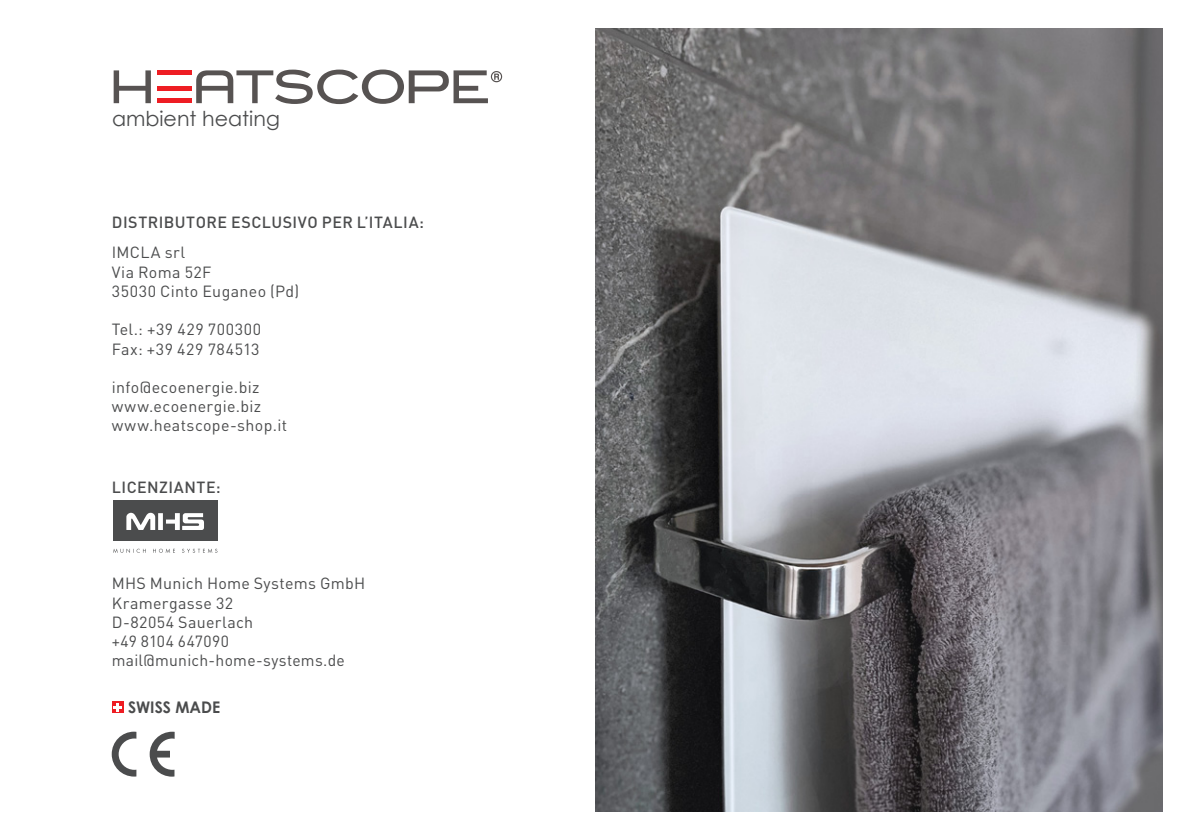
<style>
.page{position:relative;width:1191px;height:840px;background:#fff}
.page>*{position:absolute;margin:0;border:0;box-sizing:border-box;transform-origin:0 0}
.t1{font:20.6px "Century Gothic";color:#4b4c4d}
.Paragraph_Style2{font:16px/19.2px "DIN Pro";letter-spacing:.02em;color:#4b4c4d}
.Paragraph_Style2-2{font:500 16px "DIN Pro";letter-spacing:.03em;color:#4b4c4d}
.t2{font:700 16px "Century Gothic";color:#4b4c4d}
</style>
<div class="page">
<svg style="left:114px;top:69px;width:388px;height:35px"></svg>
<div style="left:158px;top:98px;width:34px;height:5px;background:#ee1d23"></div>
<div style="left:158px;top:86px;width:34px;height:5px;background:#ee1d23"></div>
<div style="left:158px;top:70px;width:34px;height:5px;background:#ee1d23"></div>
<div style="left:113px;top:500px;width:104px;height:40px;background:#4b4c4d"></div>
<svg style="left:113px;top:548px;width:104px;height:4px"></svg>
<svg style="left:126px;top:512px;width:78px;height:17px"></svg>
<svg style="left:150px;top:731px;width:25px;height:45px"></svg>
<svg style="left:112px;top:731px;width:24px;height:45px"></svg>
<svg style="left:595px;top:28px;width:567px;height:783px;background:#828286"></svg>
<div style="left:112px;top:700px;width:12px;height:12px;background:#ee1d23"></div>
<svg style="left:113px;top:703px;width:9px;height:8px"></svg>
<p class="t1" style="left:112px;top:104px;width:169px">ambient heating</p>
<p class="Paragraph_Style2-2" style="left:112px;top:211px;width:314px">DISTRIBUTORE ESCLUSIVO PER L’ITALIA:</p>
<p class="Paragraph_Style2" style="left:112px;top:242px;width:75px">IMCLA srl</p>
<p class="Paragraph_Style2" style="left:112px;top:261px;width:101px">Via Roma 52F</p>
<p class="Paragraph_Style2" style="left:112px;top:281px;width:189px">35030 Cinto Euganeo (Pd)</p>
<p class="Paragraph_Style2" style="left:112px;top:319px;width:151px">Tel.: +39 429 700300</p>
<p class="Paragraph_Style2" style="left:112px;top:338px;width:149px">Fax: +39 429 784513</p>
<p class="Paragraph_Style2" style="left:112px;top:377px;width:149px">info@ecoenergie.biz</p>
<p class="Paragraph_Style2" style="left:112px;top:396px;width:151px">www.ecoenergie.biz</p>
<p class="Paragraph_Style2" style="left:112px;top:415px;width:177px">www.heatscope-shop.it</p>
<p class="Paragraph_Style2-2" style="left:112px;top:476px;width:110px">LICENZIANTE:</p>
<p class="Paragraph_Style2" style="left:112px;top:573px;width:255px">MHS Munich Home Systems GmbH<br>Kramergasse 32<br>D-82054 Sauerlach<br>+49 8104 647090</p>
<p class="Paragraph_Style2" style="left:112px;top:649px;width:234px">mail@munich-home-systems.de</p>
<p class="t2" style="left:128px;top:694px;width:94px">SWISS MADE</p>
</div>
